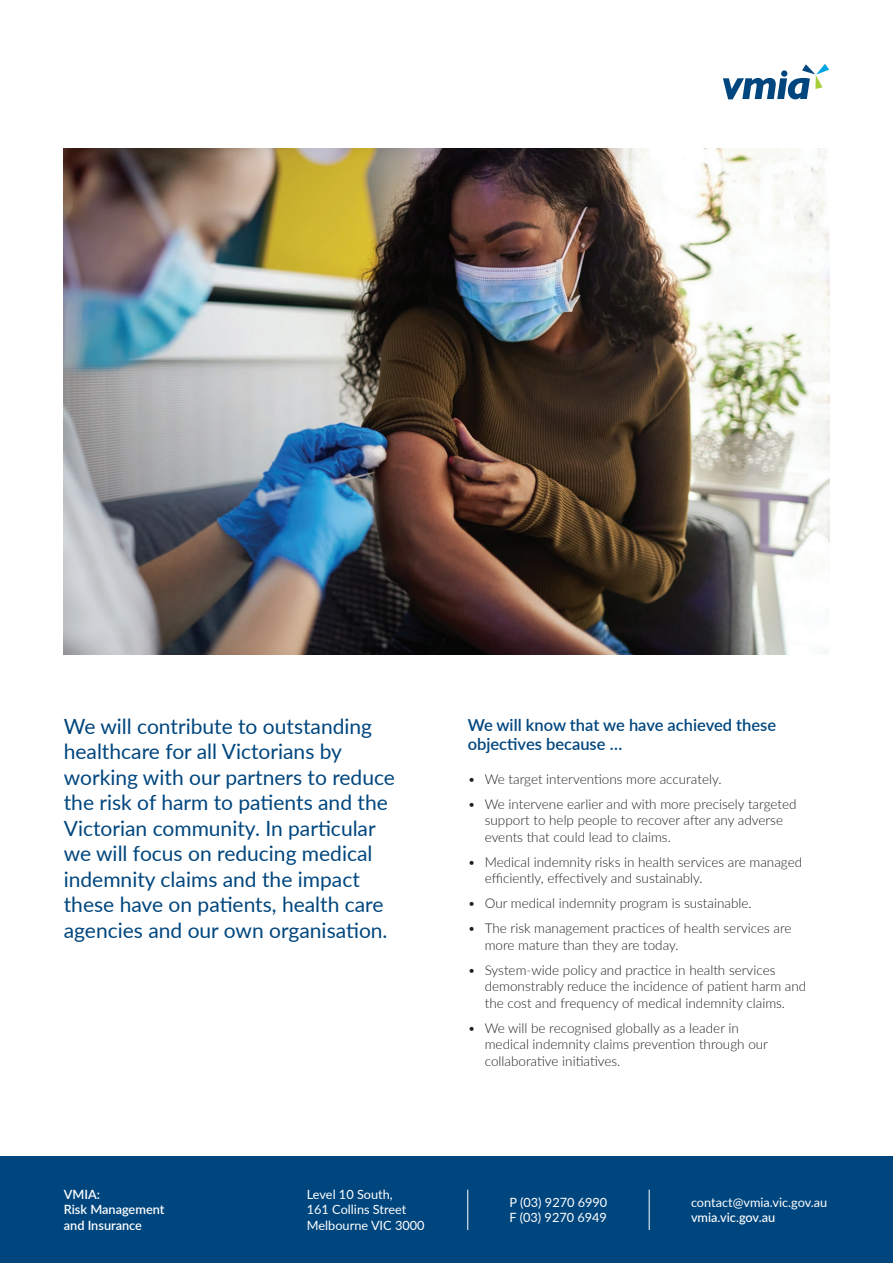
<style>
.page{position:relative;width:893px;height:1263px;background:#fff}
.page>*{position:absolute;margin:0;border:0;box-sizing:border-box;transform-origin:0 0}
.t1{font:21px/25.5px "Lato";color:#00467e}
.t2{font:600 16.5px/19.8px "Lato";color:#00467e}
.t3{font:300 13.5px/16.5px "Lato";color:#231f20}
.t4{font:12.75px/15.3px "Lato";color:#fff}
.t5{font:600 12.75px/15.3px "Lato";color:#fff}
.t6{font:500 12.75px "Lato";color:#fff}
</style>
<div class="page">
<svg style="left:723px;top:64px;width:106px;height:35px"></svg>
<div style="left:0;top:1157px;width:893px;height:106px;background:#00467e"></div>
<hr style="left:467px;top:1189px;width:1px;height:41px;background:#fff">
<hr style="left:649px;top:1189px;width:1px;height:41px;background:#fff">
<img style="left:64px;top:149px;width:765px;height:506px">
<p class="t1" style="left:64px;top:712px;width:333px">We will contribute to outstanding healthcare for all Victorians by working with our partners to reduce the risk of harm to patients and the Victorian community. In particular we will focus on reducing medical indemnity claims and the impact these have on patients, health care agencies and our own organisation.</p>
<p class="t2" style="left:468px;top:714px;width:310px">We will know that we have achieved these objectives because …</p>
<p class="t3" style="left:468px;top:770px;width:255px">• We target interventions more accurately.</p>
<p class="t3" style="left:485px;top:795px;width:313px;text-indent:-17px">• We intervene earlier and with more precisely targeted support to help people to recover after any adverse events that could lead to claims.</p>
<p class="t3" style="left:485px;top:853px;width:319px;text-indent:-17px">• Medical indemnity risks in health services are managed efficiently, effectively and sustainably.</p>
<p class="t3" style="left:468px;top:895px;width:285px">• Our medical indemnity program is sustainable.</p>
<p class="t3" style="left:485px;top:920px;width:308px;text-indent:-17px">• The risk management practices of health services are more mature than they are today.</p>
<p class="t3" style="left:485px;top:961px;width:323px;text-indent:-17px">• System-wide policy and practice in health services demonstrably reduce the incidence of patient harm and the cost and frequency of medical indemnity claims.</p>
<p class="t3" style="left:485px;top:1019px;width:285px;text-indent:-17px">• We will be recognised globally as a leader in medical indemnity claims prevention through our collaborative initiatives.</p>
<p class="t5" style="left:64px;top:1186px;width:102px">VMIA:<br>Risk Management and Insurance</p>
<p class="t4" style="left:307px;top:1186px;width:119px">Level 10 South,<br>161 Collins Street<br>Melbourne VIC 3000</p>
<p class="t4" style="left:510px;top:1194px;width:99px">P (03) 9270 6990<br>F (03) 9270 6949</p>
<p class="t4" style="left:691px;top:1194px;width:138px">contact@vmia.vic.gov.au</p>
<p class="t6" style="left:691px;top:1208px;width:86px">vmia.vic.gov.au</p>
</div>
